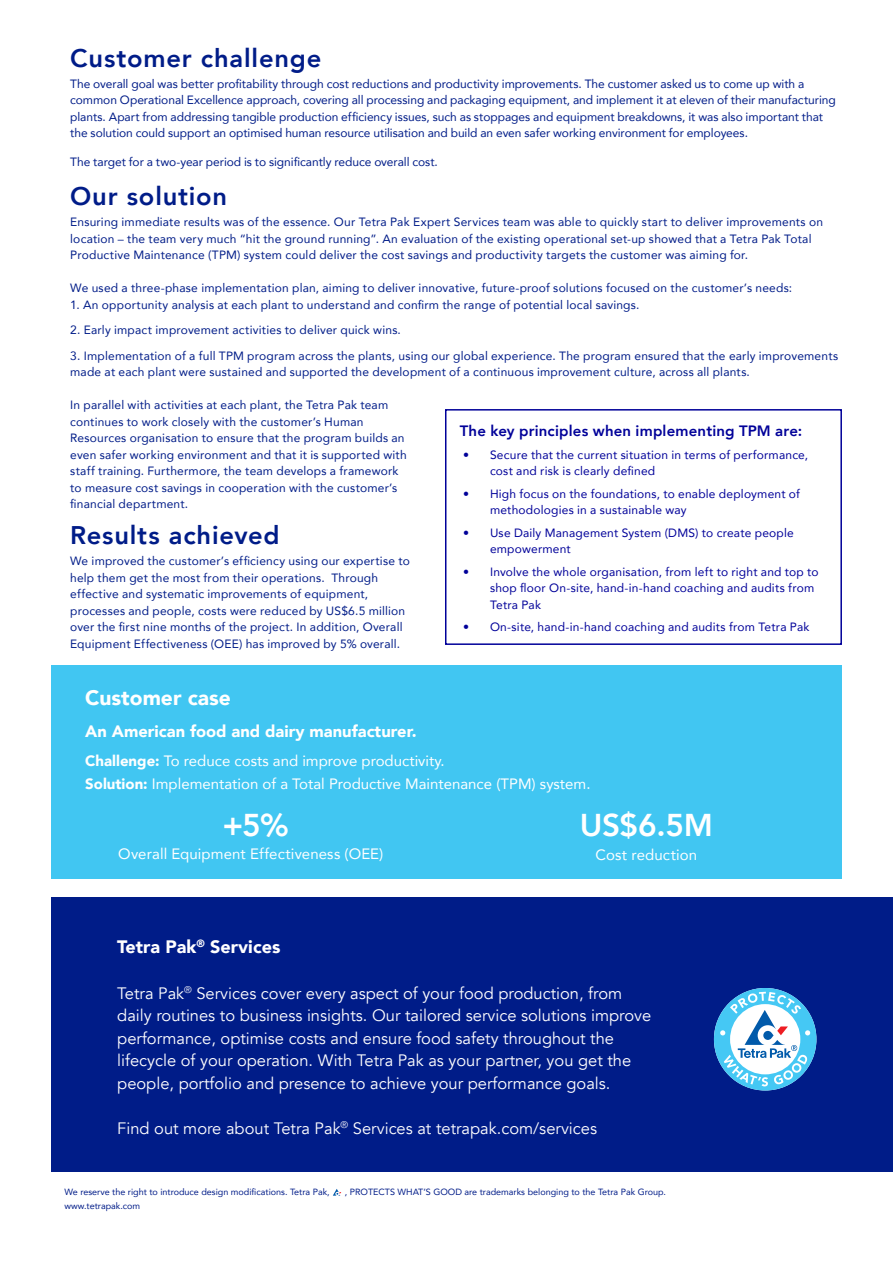
<style>
.page{position:relative;width:893px;height:1263px;background:#fff}
.page>*{position:absolute;margin:0;border:0;box-sizing:border-box;transform-origin:0 0}
.t1{font:800 31.5px "Avenir";color:#fff}
.t2{font:800 25.5px "Avenir";letter-spacing:.03em;color:#001c88}
.t3{font:900 21px "Avenir";color:#fff}
.t4{font:900 18px "Avenir";color:#fff}
.t5{font:16.5px/22.5px "Avenir";color:#fff}
.t6{font:900 16.5px "Avenir";color:#fff}
.t7{font:15px/22.5px "Avenir";color:#fff}
.t8{font:800 15px "Avenir";letter-spacing:.01em;color:#009}
.t9{font:12px/16.5px "Avenir";letter-spacing:.015em;color:#001c88}
.t10{font:12px/16.5px "Avenir";letter-spacing:-.005em;color:#001c88}
.t11{font:12px/16.5px "Avenir";letter-spacing:.015em;color:#009}
.t12{font:9px "Avenir";color:#001c88}
.s1{font-weight:900}
</style>
<div class="page">
<div style="left:51px;top:897px;width:842px;height:274px;background:#001c88"></div>
<svg style="left:714px;top:988px;width:102px;height:102px"></svg>
<svg style="left:333px;top:1189px;width:8px;height:7px"></svg>
<div style="left:51px;top:665px;width:791px;height:214px;background:#41c6f2"></div>
<div style="left:445px;top:409px;width:397px;height:236px;border:2px solid #009"></div>
<p class="t2" style="left:70px;top:38px;width:253px">Customer challenge</p>
<p class="t10" style="left:70px;top:75px;width:767px">The overall goal was better profitability through cost reductions and productivity improvements. The customer asked us to come up with a common Operational Excellence approach, covering all processing and packaging equipment, and implement it at eleven of their manufacturing plants. Apart from addressing tangible production efficiency issues, such as stoppages and equipment breakdowns, it was also important that the solution could support an optimised human resource utilisation and build an even safer working environment for employees.</p>
<p class="t10" style="left:70px;top:153px;width:369px">The target for a two-year period is to significantly reduce overall cost.</p>
<p class="t2" style="left:70px;top:176px;width:159px">Our solution</p>
<p class="t9" style="left:70px;top:213px;width:754px">Ensuring immediate results was of the essence. Our Tetra Pak Expert Services team was able to quickly start to deliver improvements on location – the team very much “hit the ground running”. An evaluation of the existing operational set-up showed that a Tetra Pak Total<br>Productive Maintenance (TPM) system could deliver the cost savings and productivity targets the customer was aiming for.</p>
<p class="t9" style="left:70px;top:279px;width:723px">We used a three-phase implementation plan, aiming to deliver innovative, future-proof solutions focused on the customer’s needs:</p>
<p class="t9" style="left:70px;top:296px;width:571px">1. An opportunity analysis at each plant to understand and confirm the range of potential local savings.</p>
<p class="t9" style="left:70px;top:321px;width:332px">2. Early impact improvement activities to deliver quick wins.</p>
<p class="t9" style="left:70px;top:347px;width:769px">3. Implementation of a full TPM program across the plants, using our global experience. The program ensured that the early improvements made at each plant were sustained and supported the development of a continuous improvement culture, across all plants.</p>
<p class="t9" style="left:70px;top:396px;width:338px">In parallel with activities at each plant, the Tetra Pak team continues to work closely with the customer’s Human Resources organisation to ensure that the program builds an even safer working environment and that it is supported with staff training. Furthermore, the team develops a framework to measure cost savings in cooperation with the customer’s financial department.</p>
<p class="t8" style="left:460px;top:419px;width:344px">The key principles when implementing TPM are:</p>
<p class="t11" style="left:490px;top:446px;width:320px;text-indent:-27px">• Secure that the current situation in terms of performance, cost and risk is clearly defined</p>
<p class="t11" style="left:490px;top:485px;width:311px;text-indent:-27px">• High focus on the foundations, to enable deployment of methodologies in a sustainable way</p>
<p class="t11" style="left:490px;top:524px;width:305px;text-indent:-27px">• Use Daily Management System (DMS) to create people empowerment</p>
<p class="t11" style="left:490px;top:563px;width:330px;text-indent:-27px">• Involve the whole organisation, from left to right and top to shop floor On-site, hand-in-hand coaching and audits from<br>Tetra Pak</p>
<p class="t11" style="left:463px;top:618px;width:348px">• On-site, hand-in-hand coaching and audits from Tetra Pak</p>
<p class="t2" style="left:70px;top:515px;width:211px">Results achieved</p>
<p class="t9" style="left:70px;top:553px;width:341px">We improved the customer’s efficiency using our expertise to help them get the most from their operations. Through effective and systematic improvements of equipment, processes and people, costs were reduced by US$6.5 million over the first nine months of the project. In addition, Overall Equipment Effectiveness (OEE) has improved by 5% overall.</p>
<p class="t3" style="left:85px;top:679px;width:147px">Customer case</p>
<p class="t6" style="left:85px;top:717px;width:333px">An American food and dairy manufacturer.</p>
<p class="t7" style="left:85px;top:749px;width:507px"><span class="s1">Challenge:</span> To reduce costs and improve productivity.<br><span class="s1">Solution:</span> Implementation of a Total Productive Maintenance (TPM) system.</p>
<p class="t1" style="left:222px;top:801px;width:68px">+5%</p>
<p class="t7" style="left:118px;top:842px;width:267px">Overall Equipment Effectiveness (OEE)</p>
<p class="t4" style="left:117px;top:931px;width:165px">Tetra Pak<sup>®</sup> Services</p>
<p class="t1" style="left:580px;top:801px;width:135px">US$6.5M</p>
<p class="t7" style="left:595px;top:843px;width:103px">Cost reduction</p>
<p class="t5" style="left:117px;top:982px;width:536px">Tetra Pak<sup>®</sup> Services cover every aspect of your food production, from daily routines to business insights. Our tailored service solutions improve performance, optimise costs and ensure food safety throughout the lifecycle of your operation. With Tetra Pak as your partner, you get the people, portfolio and presence to achieve your performance goals.</p>
<p class="t5" style="left:117px;top:1117px;width:481px">Find out more about Tetra Pak<sup>®</sup> Services at tetrapak.com/services</p>
<p class="t12" style="left:65px;top:1185px;width:267px">We reserve the right to introduce design modifications. Tetra Pak,</p>
<p class="t12" style="left:345px;top:1185px;width:323px">, PROTECTS WHAT’S GOOD are trademarks belonging to the Tetra Pak Group.</p>
<p class="t12" style="left:65px;top:1198px;width:77px">www.tetrapak.com</p>
</div>
